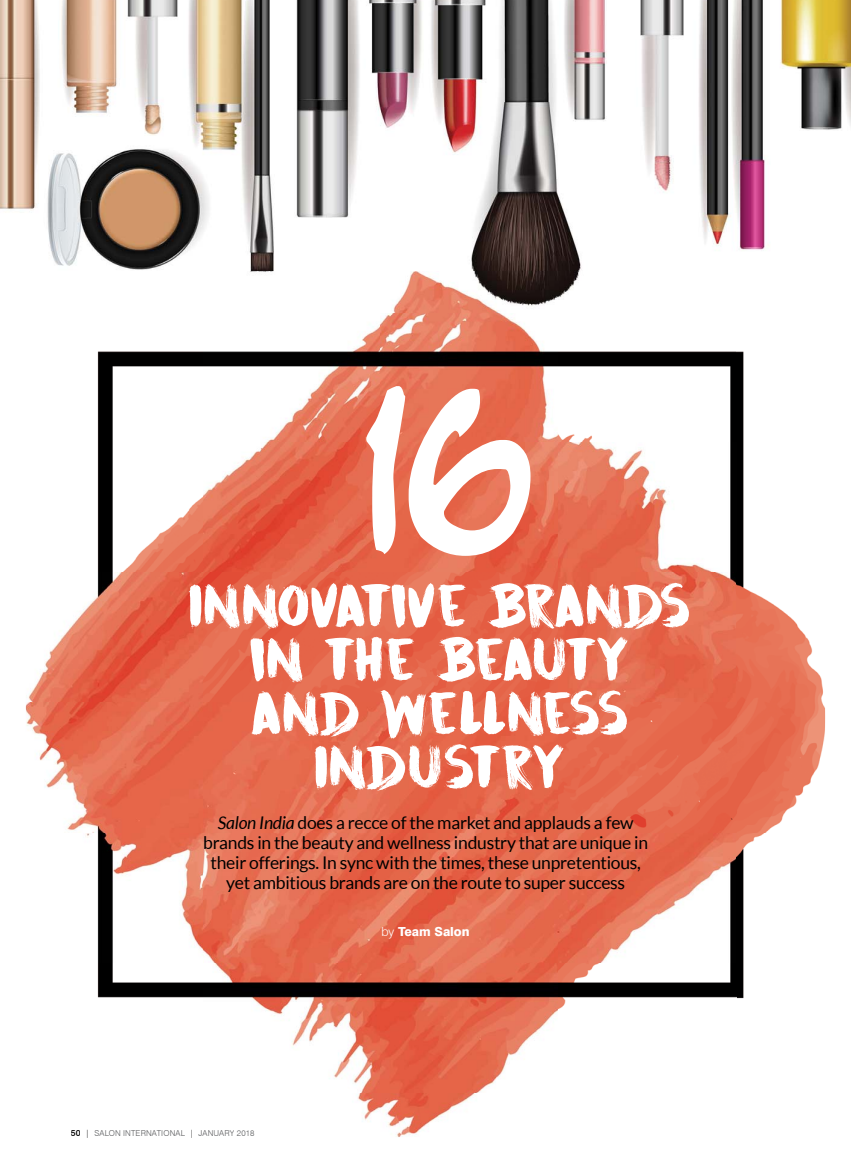
<style>
.page{position:relative;width:851px;height:1170px;background:#fff}
.page>*{position:absolute;margin:0;border:0;box-sizing:border-box;transform-origin:0 0}
.t1{font:169px "Hand Of Sean";color:#fff}
.t2{font:53.75px/53.8px "DK Cinnabar Brush";letter-spacing:-.04em;color:#fff;text-align:center}
.t3{font:17.5px/20px "Lato";letter-spacing:-.015em;color:#000;text-align:center}
.t4{font:800 12.5px "Swiss 721 BT";color:#fff}
.t5{font:500 8.75px "Swiss 721 BT";color:#000}
.t6{font:300 8.12px "Swiss 721 BT";letter-spacing:.02em;color:#58595b}
.s1{font-style:italic}
.s2{font-weight:300}
.s3{font-weight:300;font-size:8.12px}
.s4{color:#000}
</style>
<div class="page">
<img style="left:0;top:0;width:850px;height:272px">
<img style="left:26px;top:272px;width:799px;height:864px">
<svg style="left:71px;top:1129px;width:21px;height:7px"></svg>
<img style="left:95px;top:1129px;width:92px;height:6px">
<svg style="left:191px;top:1129px;width:5px;height:7px"></svg>
<img style="left:199px;top:1129px;width:55px;height:6px">
<h1 class="t1" style="left:366px;top:332px;width:166px">16</h1>
<h2 class="t2" style="left:187px;top:581px;width:504px">INNOVATIVE BRANDS<br>IN THE BEAUTY<br>AND WELLNESS<br>INDUSTRY</h2>
<p class="t3" style="left:203px;top:811px;width:446px"><span class="s1">Salon India</span> does a recce of the market and applauds a few brands in the beauty and wellness industry that are unique in their offerings. In sync with the times, these unpretentious, yet ambitious brands are on the route to super success</p>
<p class="t4" style="left:381px;top:923px;width:90px"><span class="s2">by</span> Team Salon</p>
<p class="t5" style="left:71px;top:1127px;width:20px">50 <span class="s3">|</span></p>
<p class="t6" style="left:94px;top:1127px;width:101px">SALON INTERNATIONAL <span class="s4">|</span></p>
<p class="t6" style="left:198px;top:1127px;width:58px">JANUARY 2018</p>
</div>
